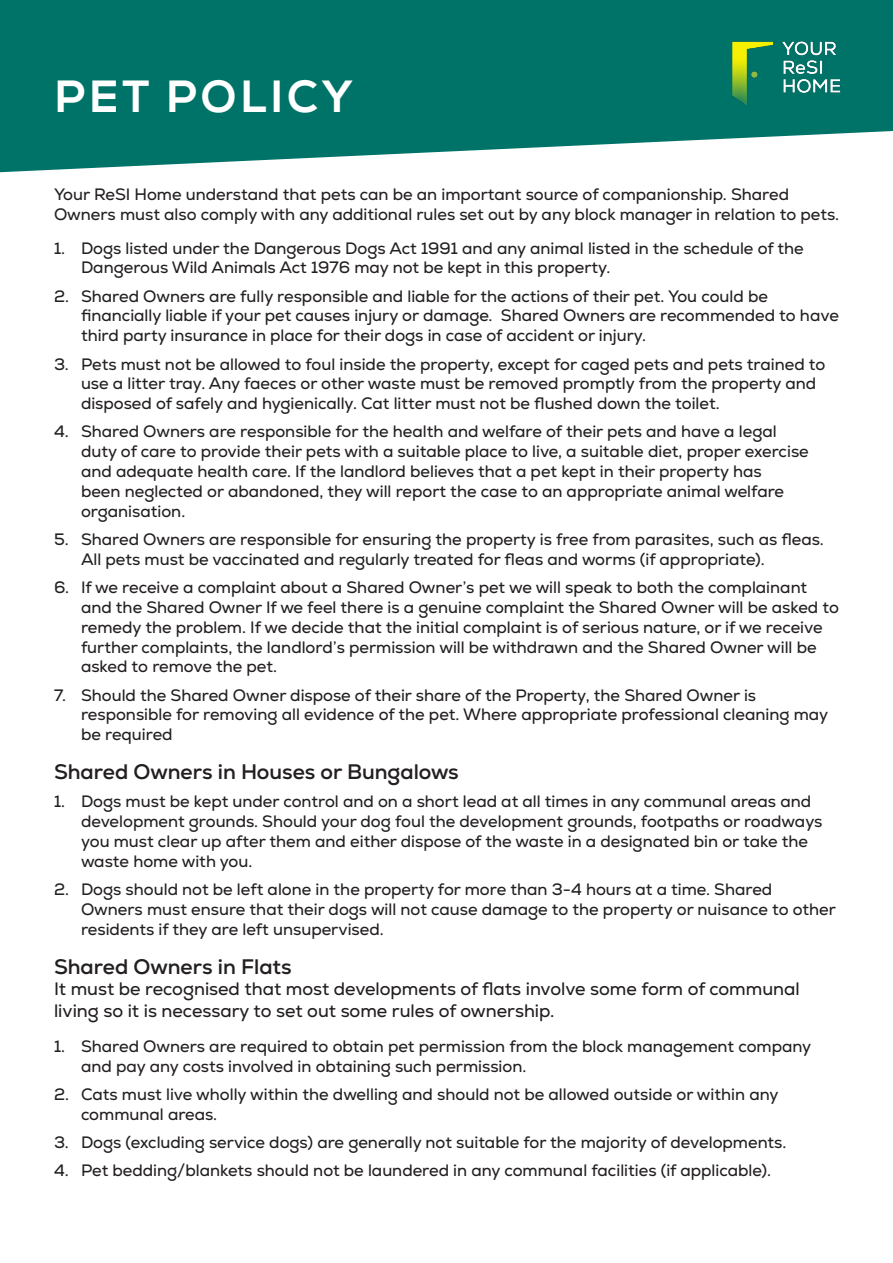
<style>
.page{position:relative;width:893px;height:1263px;background:#fff}
.page>*{position:absolute;margin:0;border:0;box-sizing:border-box;transform-origin:0 0}
.t1{font:800 45px "Nexa";letter-spacing:.075em;color:#fff}
.t2{font:700 21px "Nexa";color:#231f20}
.t3{font:18px/21.6px "Nexa";color:#231f20}
.Girlings_text{font:16.5px/19.8px "Nexa";color:#231f20}
</style>
<div class="page">
<svg style="left:0;top:0;width:893px;height:172px;background:#20847c"></svg>
<img style="left:708px;top:34px;width:132px;height:76px">
<p class="t1" style="left:54px;top:69px;width:300px">PET POLICY</p>
<p class="Girlings_text" style="left:54px;top:185px;width:786px">Your ReSI Home understand that pets can be an important source of companionship. Shared<br>Owners must also comply with any additional rules set out by any block manager in relation to pets.</p>
<p class="Girlings_text" style="left:81px;top:238px;width:724px;text-indent:-27px">1. Dogs listed under the Dangerous Dogs Act 1991 and any animal listed in the schedule of the<br>Dangerous Wild Animals Act 1976 may not be kept in this property.</p>
<p class="Girlings_text" style="left:81px;top:286px;width:759px;text-indent:-27px">2. Shared Owners are fully responsible and liable for the actions of their pet. You could be financially liable if your pet causes injury or damage. Shared Owners are recommended to have third party insurance in place for their dogs in case of accident or injury.</p>
<p class="Girlings_text" style="left:81px;top:354px;width:746px;text-indent:-27px">3. Pets must not be allowed to foul inside the property, except for caged pets and pets trained to use a litter tray. Any faeces or other waste must be removed promptly from the property and disposed of safely and hygienically. Cat litter must not be flushed down the toilet.</p>
<p class="Girlings_text" style="left:81px;top:422px;width:729px;text-indent:-27px">4. Shared Owners are responsible for the health and welfare of their pets and have a legal duty of care to provide their pets with a suitable place to live, a suitable diet, proper exercise and adequate health care. If the landlord believes that a pet kept in their property has<br>been neglected or abandoned, they will report the case to an appropriate animal welfare organisation.</p>
<p class="Girlings_text" style="left:81px;top:529px;width:744px;text-indent:-27px">5. Shared Owners are responsible for ensuring the property is free from parasites, such as fleas.<br>All pets must be vaccinated and regularly treated for fleas and worms (if appropriate).</p>
<p class="Girlings_text" style="left:81px;top:578px;width:759px;text-indent:-27px">6. If we receive a complaint about a Shared Owner’s pet we will speak to both the complainant and the Shared Owner If we feel there is a genuine complaint the Shared Owner will be asked to remedy the problem. If we decide that the initial complaint is of serious nature, or if we receive further complaints, the landlord’s permission will be withdrawn and the Shared Owner will be asked to remove the pet.</p>
<p class="Girlings_text" style="left:81px;top:685px;width:749px;text-indent:-27px">7. Should the Shared Owner dispose of their share of the Property, the Shared Owner is responsible for removing all evidence of the pet. Where appropriate professional cleaning may be required</p>
<p class="t2" style="left:54px;top:758px;width:406px">Shared Owners in Houses or Bungalows</p>
<p class="Girlings_text" style="left:81px;top:792px;width:743px;text-indent:-27px">1. Dogs must be kept under control and on a short lead at all times in any communal areas and development grounds. Should your dog foul the development grounds, footpaths or roadways you must clear up after them and either dispose of the waste in a designated bin or take the waste home with you.</p>
<p class="Girlings_text" style="left:81px;top:880px;width:756px;text-indent:-27px">2. Dogs should not be left alone in the property for more than 3-4 hours at a time. Shared<br>Owners must ensure that their dogs will not cause damage to the property or nuisance to other residents if they are left unsupervised.</p>
<p class="t2" style="left:54px;top:953px;width:239px">Shared Owners in Flats</p>
<p class="t3" style="left:54px;top:978px;width:747px">It must be recognised that most developments of flats involve some form of communal living so it is necessary to set out some rules of ownership.</p>
<p class="Girlings_text" style="left:81px;top:1036px;width:732px;text-indent:-27px">1. Shared Owners are required to obtain pet permission from the block management company and pay any costs involved in obtaining such permission.</p>
<p class="Girlings_text" style="left:81px;top:1084px;width:699px;text-indent:-27px">2. Cats must live wholly within the dwelling and should not be allowed outside or within any communal areas.</p>
<p class="Girlings_text" style="left:54px;top:1133px;width:734px">3. Dogs (excluding service dogs) are generally not suitable for the majority of developments.</p>
<p class="Girlings_text" style="left:54px;top:1161px;width:719px">4. Pet bedding/blankets should not be laundered in any communal facilities (if applicable).</p>
</div>
